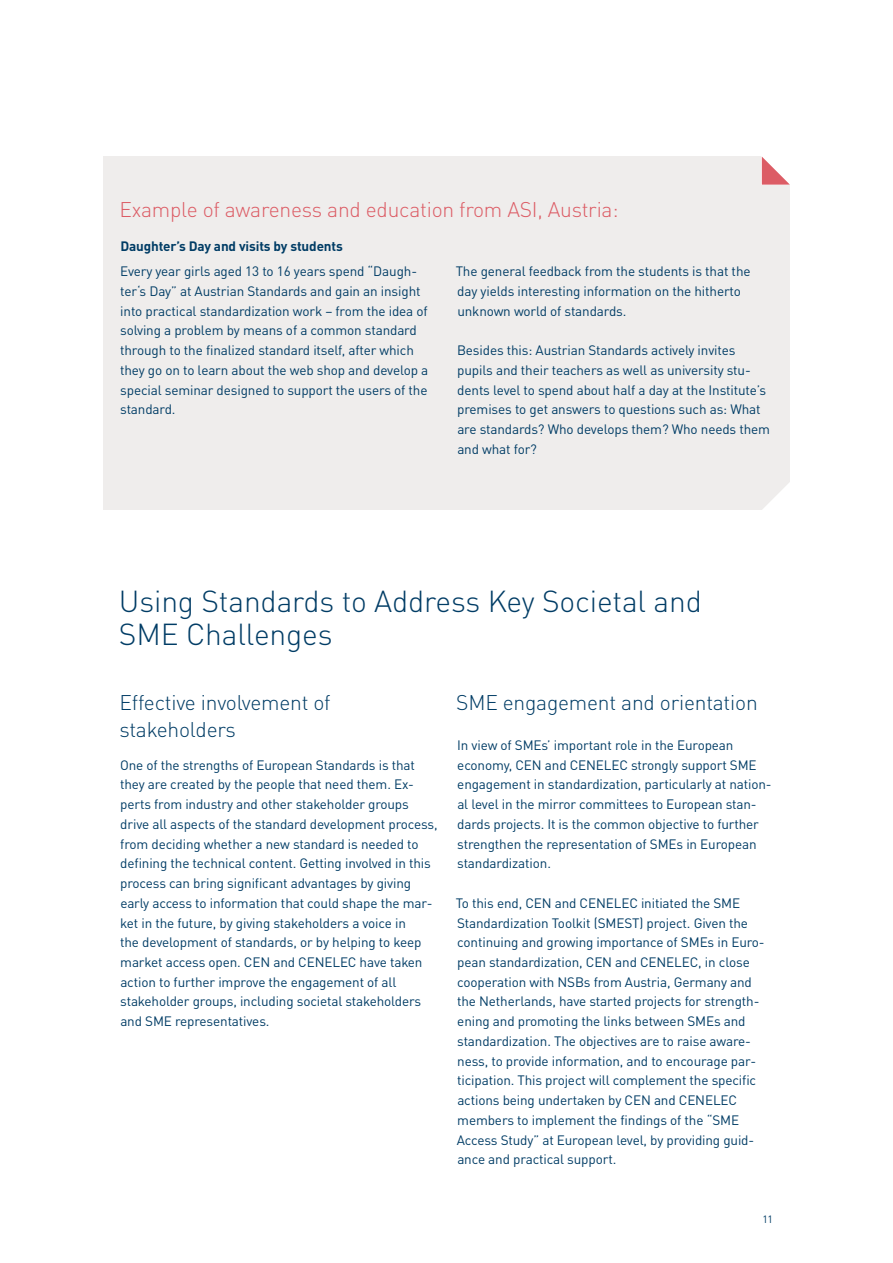
<style>
.page{position:relative;width:893px;height:1263px;background:#fff}
.page>*{position:absolute;margin:0;border:0;box-sizing:border-box;transform-origin:0 0}
.t1{font:300 30px/33px "DINOT";letter-spacing:-.005em;color:#003c65}
.t2{font:300 21px/27px "DINOT";letter-spacing:-.01em;color:#003c65}
.t3{font:300 21px "DINOT";letter-spacing:-.01em;color:#dc5c65}
.t4{font:13.5px/19.8px "DINOT";letter-spacing:-.01em;color:#003c65}
.t5{font:700 13.5px "DINOT";letter-spacing:-.01em;color:#003c65}
.t6{font:10.5px "DINOT";color:#003c65}
</style>
<div class="page">
<div style="left:103px;top:157px;width:687px;height:353px;background:#efedec"></div>
<svg style="left:762px;top:157px;width:28px;height:28px"></svg>
<svg style="left:762px;top:482px;width:28px;height:28px"></svg>
<h2 class="t3" style="left:120px;top:197px;width:500px">Example of awareness and education from ASI, Austria:</h2>
<p class="t5" style="left:120px;top:237px;width:224px">Daughter’s Day and visits by students</p>
<p class="t4" style="left:120px;top:261px;width:310px">Every year girls aged 13 to 16 years spend “Daugh&shy;ter‘s Day” at Austrian Standards and gain an insight into practical standardization work – from the idea of solving a problem by means of a common standard through to the finalized standard itself, after which they go on to learn about the web shop and develop a special seminar designed to support the users of the standard.</p>
<p class="t4" style="left:456px;top:261px;width:296px">The general feedback from the students is that the day yields interesting information on the hitherto unknown world of standards.</p>
<p class="t4" style="left:457px;top:340px;width:314px">Besides this: Austrian Standards actively invites pupils and their teachers as well as university stu&shy;dents level to spend about half a day at the Institute’s premises to get answers to questions such as: What are standards? Who develops them? Who needs them and what for?</p>
<h1 class="t1" style="left:119px;top:584px;width:585px">Using Standards to Address Key Societal and<br>SME Challenges</h1>
<h2 class="t2" style="left:120px;top:689px;width:213px">Effective involvement of stakeholders</h2>
<p class="t4" style="left:120px;top:755px;width:319px">One of the strengths of European Standards is that they are created by the people that need them. Ex&shy;perts from industry and other stakeholder groups drive all aspects of the standard development process, from deciding whether a new standard is needed to defining the technical content. Getting involved in this process can bring significant advantages by giving early access to information that could shape the mar&shy;ket in the future, by giving stakeholders a voice in<br>the development of standards, or by helping to keep market access open. CEN and CENELEC have taken action to further improve the engagement of all stakeholder groups, including societal stakeholders and SME representatives.</p>
<h2 class="t2" style="left:456px;top:689px;width:303px">SME engagement and orientation</h2>
<p class="t4" style="left:457px;top:735px;width:316px">In view of SMEs’ important role in the European economy, CEN and CENELEC strongly support SME engagement in standardization, particularly at nation&shy;al level in the mirror committees to European stan&shy;dards projects. It is the common objective to further strengthen the representation of SMEs in European standardization.</p>
<p class="t4" style="left:456px;top:893px;width:310px">To this end, CEN and CENELEC initiated the SME Standardization Toolkit (SMEST) project. Given the continuing and growing importance of SMEs in Euro&shy;pean standardization, CEN and CENELEC, in close cooperation with NSBs from Austria, Germany and the Netherlands, have started projects for strength&shy;ening and promoting the links between SMEs and standardization. The objectives are to raise aware&shy;ness, to provide information, and to encourage par&shy;ticipation. This project will complement the specific actions being undertaken by CEN and CENELEC members to implement the findings of the “SME Access Study” at European level, by providing guid&shy;ance and practical support.</p>
<p class="t6" style="left:762px;top:1213px;width:12px">11</p>
</div>
